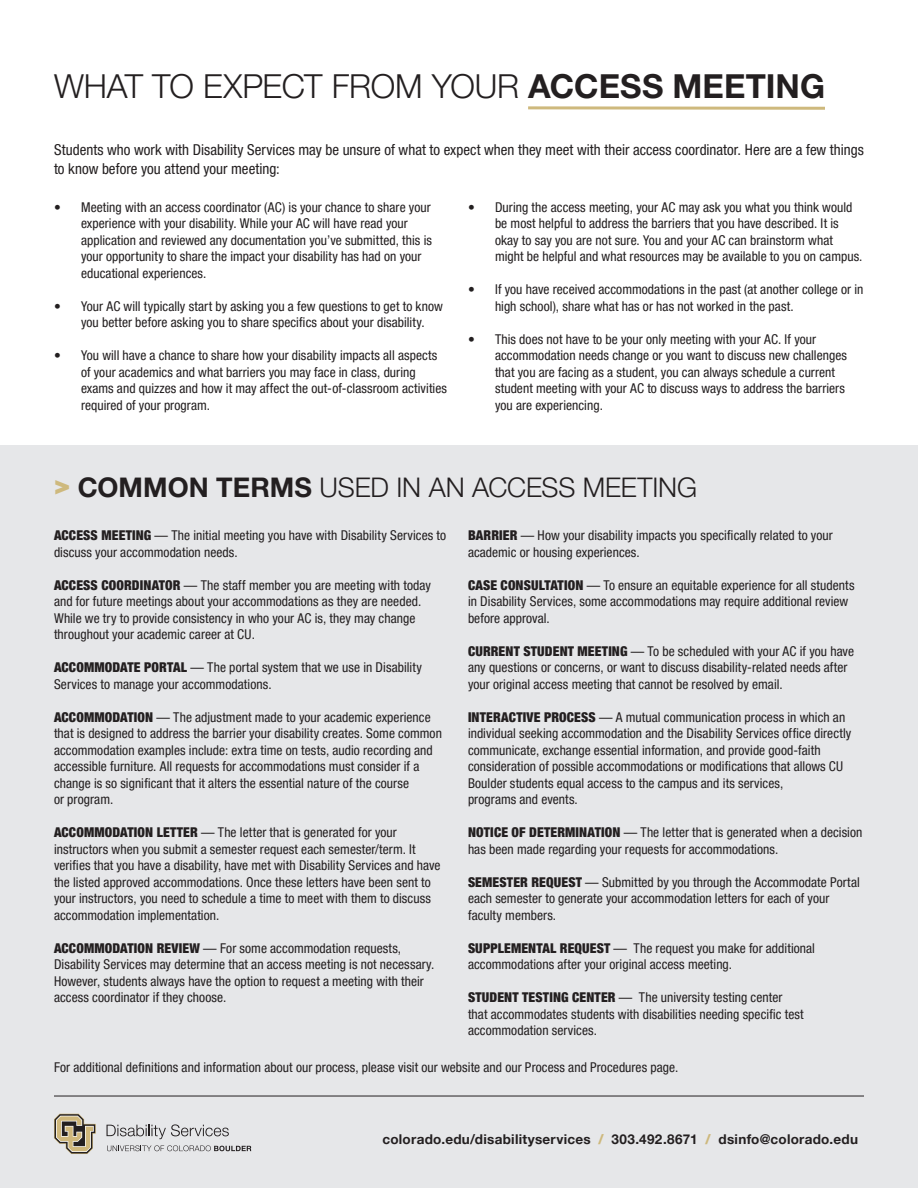
<style>
.page{position:relative;width:918px;height:1188px;background:#fff}
.page>*{position:absolute;margin:0;border:0;box-sizing:border-box;transform-origin:0 0}
.t1{font:300 33px "Helvetica Neue LT Pro";letter-spacing:-.01em;color:#231f20}
.t2{font:300 27px "Helvetica Neue LT Pro";letter-spacing:-.005em;color:#231f20}
.t3{font:condensed 15px/19.5px "Helvetica Neue LT Pro";color:#231f20}
.t4{font:condensed 13.5px/16.5px "Helvetica Neue LT Pro";letter-spacing:.005em;color:#231f20}
.t5{font:700 13.5px "Helvetica Neue LT Pro";letter-spacing:.02em;color:#231f20}
.s1{font-weight:700}
.s2{font-weight:900;color:#ceb97d}
.s3{font-weight:900}
</style>
<div class="page">
<div style="left:0;top:446px;width:918px;height:742px;background:#e6e7e9"></div>
<hr style="left:54px;top:1096px;width:810px;height:1px;background:#231f20">
<svg style="left:528px;top:106px;width:297px;height:4px"></svg>
<svg style="left:54px;top:1114px;width:42px;height:40px"></svg>
<svg style="left:107px;top:1124px;width:122px;height:15px"></svg>
<svg style="left:107px;top:1145px;width:144px;height:6px"></svg>
<h1 class="t1" style="left:54px;top:66px;width:773px">WHAT TO EXPECT FROM YOUR <span class="s1">ACCESS MEETING</span></h1>
<p class="t3" style="left:54px;top:140px;width:811px">Students who work with Disability Services may be unsure of what to expect when they meet with their access coordinator. Here are a few things to know before you attend your meeting:</p>
<p class="t4" style="left:81px;top:199px;width:352px;text-indent:-27px">• Meeting with an access coordinator (AC) is your chance to share your experience with your disability. While your AC will have read your application and reviewed any documentation you’ve submitted, this is your opportunity to share the impact your disability has had on your educational experiences.</p>
<p class="t4" style="left:81px;top:298px;width:363px;text-indent:-27px">• Your AC will typically start by asking you a few questions to get to know you better before asking you to share specifics about your disability.</p>
<p class="t4" style="left:81px;top:347px;width:368px;text-indent:-27px">• You will have a chance to share how your disability impacts all aspects of your academics and what barriers you may face in class, during exams and quizzes and how it may affect the out-of-classroom activities required of your program.</p>
<p class="t4" style="left:495px;top:199px;width:369px;text-indent:-27px">• During the access meeting, your AC may ask you what you think would be most helpful to address the barriers that you have described. It is okay to say you are not sure. You and your AC can brainstorm what might be helpful and what resources may be available to you on campus.</p>
<p class="t4" style="left:495px;top:281px;width:370px;text-indent:-27px">• If you have received accommodations in the past (at another college or in high school), share what has or has not worked in the past.</p>
<p class="t4" style="left:495px;top:331px;width:354px;text-indent:-27px">• This does not have to be your only meeting with your AC. If your accommodation needs change or you want to discuss new challenges that you are facing as a student, you can always schedule a current student meeting with your AC to discuss ways to address the barriers you are experiencing.</p>
<h2 class="t2" style="left:54px;top:471px;width:645px"><span class="s2">&gt;</span> <span class="s1">COMMON TERMS</span> USED IN AN ACCESS MEETING</h2>
<p class="t4" style="left:54px;top:527px;width:394px"><span class="s3">ACCESS MEETING</span> — The initial meeting you have with Disability Services to discuss your accommodation needs.</p>
<p class="t4" style="left:54px;top:577px;width:378px"><span class="s3">ACCESS COORDINATOR</span> — The staff member you are meeting with today and for future meetings about your accommodations as they are needed.<br>While we try to provide consistency in who your AC is, they may change throughout your academic career at CU.</p>
<p class="t4" style="left:54px;top:659px;width:369px"><span class="s3">ACCOMMODATE PORTAL</span> — The portal system that we use in Disability<br>Services to manage your accommodations.</p>
<p class="t4" style="left:54px;top:709px;width:389px"><span class="s3">ACCOMMODATION</span> — The adjustment made to your academic experience that is designed to address the barrier your disability creates. Some common accommodation examples include: extra time on tests, audio recording and accessible furniture. All requests for accommodations must consider if a change is so significant that it alters the essential nature of the course<br>or program.</p>
<p class="t4" style="left:54px;top:824px;width:388px"><span class="s3">ACCOMMODATION LETTER</span> — The letter that is generated for your instructors when you submit a semester request each semester/term. It verifies that you have a disability, have met with Disability Services and have the listed approved accommodations. Once these letters have been sent to your instructors, you need to schedule a time to meet with them to discuss accommodation implementation.</p>
<p class="t4" style="left:54px;top:940px;width:382px"><span class="s3">ACCOMMODATION REVIEW</span> — For some accommodation requests, Disability Services may determine that an access meeting is not necessary.<br>However, students always have the option to request a meeting with their access coordinator if they choose.</p>
<p class="t4" style="left:468px;top:527px;width:366px"><span class="s3">BARRIER</span> — How your disability impacts you specifically related to your academic or housing experiences.</p>
<p class="t4" style="left:468px;top:577px;width:388px"><span class="s3">CASE CONSULTATION</span> — To ensure an equitable experience for all students in Disability Services, some accommodations may require additional review before approval.</p>
<p class="t4" style="left:468px;top:643px;width:388px"><span class="s3">CURRENT STUDENT MEETING</span> — To be scheduled with your AC if you have any questions or concerns, or want to discuss disability-related needs after your original access meeting that cannot be resolved by email.</p>
<p class="t4" style="left:468px;top:709px;width:385px"><span class="s3">INTERACTIVE PROCESS</span> — A mutual communication process in which an individual seeking accommodation and the Disability Services office directly communicate, exchange essential information, and provide good-faith consideration of possible accommodations or modifications that allows CU Boulder students equal access to the campus and its services,<br>programs and events.</p>
<p class="t4" style="left:468px;top:824px;width:396px"><span class="s3">NOTICE OF DETERMINATION</span> — The letter that is generated when a decision has been made regarding your requests for accommodations.</p>
<p class="t4" style="left:468px;top:874px;width:393px"><span class="s3">SEMESTER REQUEST</span> — Submitted by you through the Accommodate Portal each semester to generate your accommodation letters for each of your faculty members.</p>
<p class="t4" style="left:468px;top:940px;width:349px"><span class="s3">SUPPLEMENTAL REQUEST</span> — The request you make for additional accommodations after your original access meeting.</p>
<p class="t4" style="left:468px;top:989px;width:337px"><span class="s3">STUDENT TESTING CENTER</span> — The university testing center that accommodates students with disabilities needing specific test accommodation services.</p>
<p class="t4" style="left:54px;top:1058px;width:626px">For additional definitions and information about our process, please visit our website and our Process and Procedures page.</p>
<p class="t5" style="left:382px;top:1130px;width:477px">colorado.edu/disabilityservices <span class="s2">/</span> 303.492.8671 <span class="s2">/</span> dsinfo@colorado.edu</p>
</div>
